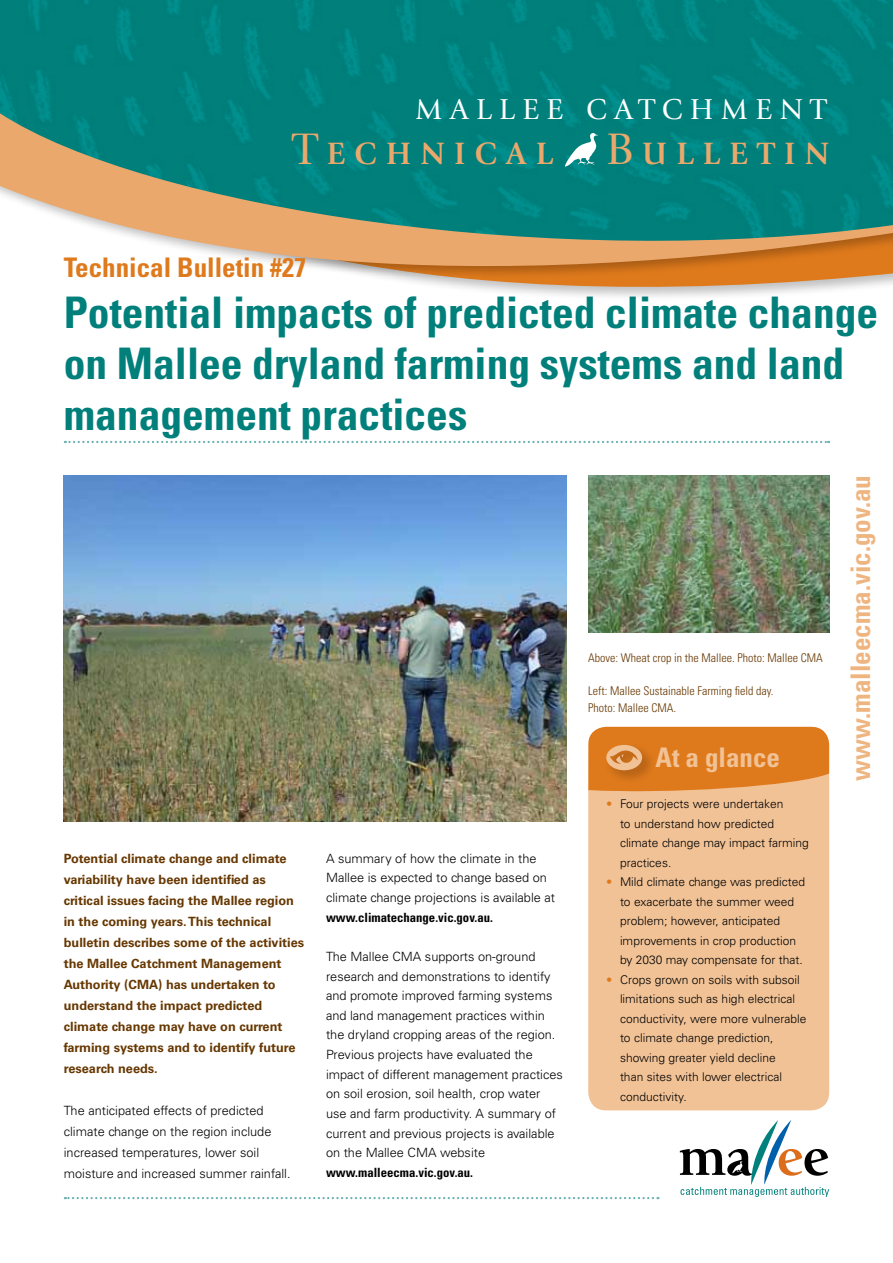
<style>
.page{position:relative;width:893px;height:1263px;background:#fff}
.page>*{position:absolute;margin:0;border:0;box-sizing:border-box;transform-origin:0 0}
.t1{font:700 condensed 43.5px/51px "Univers LT Std";color:#007f7b}
.t2{font:700 32.25px "Giovanni Std";letter-spacing:.285em;color:#eba86c}
.t3{font:30px "Giovanni Std";letter-spacing:.25em;color:#fff}
.t4{font:700 condensed 27px "Univers LT Std";color:#eeb580}
.t5{font:700 condensed 27px "Univers LT Std";color:#df7a1c}
.t6{font:700 condensed 27px "Univers LT Std";color:#f1c296}
.t7{font:300 12.75px/19.6px "Univers LT Std";color:#000}
.t8{font:700 12.75px/21px "Univers LT Std";color:#663700}
.t9{font:700 condensed 12.75px "Univers LT Std";color:#000}
.t10{font:300 12px/19.5px "Univers LT Std";color:#000}
.t11{font:300 condensed 12px/16.5px "Univers LT Std";color:#663700}
.s1{font-weight:400;font-size:46.05px}
.s2{font-weight:400;color:#df7a1c}
</style>
<div class="page">
<div style="left:588px;top:727px;width:241px;height:383px;background:#f1c296;border-radius:18px"></div>
<svg style="left:588px;top:727px;width:241px;height:67px;background:#e0842e"></svg>
<img style="left:64px;top:475px;width:503px;height:346px">
<img style="left:588px;top:475px;width:241px;height:157px">
<svg style="left:186px;top:248px;width:707px;height:49px"></svg>
<img style="left:0;top:0;width:893px;height:248px">
<svg style="left:65px;top:441px;width:764px;height:2px"></svg>
<svg style="left:563px;top:132px;width:35px;height:35px"></svg>
<svg style="left:65px;top:1197px;width:593px;height:2px"></svg>
<svg style="left:680px;top:1120px;width:149px;height:77px"></svg>
<h3 class="t3" style="left:416px;top:92px;width:412px">MALLEE CATCHMENT</h3>
<h2 class="t2" style="left:293px;top:134px;width:538px"><span class="s1">T</span>ECHNICAL <span class="s1">B</span>ULLETIN</h2>
<h3 class="t5" style="left:64px;top:251px;width:244px">Technical Bulletin #27</h3>
<h1 class="t1" style="left:64px;top:287px;width:816px">Potential impacts of predicted climate change on Mallee dryland farming systems and land management practices</h1>
<p class="t8" style="left:64px;top:848px;width:242px">Potential climate change and climate variability have been identified as critical issues facing the Mallee region in the coming years. This technical bulletin describes some of the activities the Mallee Catchment Management Authority (CMA) has undertaken to understand the impact predicted climate change may have on current farming systems and to identify future research needs.</p>
<p class="t7" style="left:64px;top:1099px;width:228px;line-height:21px">The anticipated effects of predicted climate change on the region include increased temperatures, lower soil moisture and increased summer rainfall.</p>
<p class="t7" style="left:326px;top:848px;width:231px">A summary of how the climate in the<br>Mallee is expected to change based on climate change projections is available at</p>
<p class="t9" style="left:326px;top:909px;width:168px">www.climatechange.vic.gov.au.</p>
<p class="t7" style="left:326px;top:946px;width:238px">The Mallee CMA supports on-ground research and demonstrations to identify and promote improved farming systems and land management practices within the dryland cropping areas of the region.<br>Previous projects have evaluated the impact of different management practices on soil erosion, soil health, crop water use and farm productivity. A summary of current and previous projects is available on the Mallee CMA website</p>
<p class="t9" style="left:326px;top:1165px;width:149px">www.malleecma.vic.gov.au.</p>
<p class="t11" style="left:588px;top:650px;width:236px">Above: Wheat crop in the Mallee. Photo: Mallee CMA</p>
<p class="t11" style="left:588px;top:683px;width:187px">Left: Mallee Sustainable Farming field day.<br>Photo: Mallee CMA.</p>
<h3 class="t6" style="left:656px;top:741px;width:126px">At a glance</h3>
<p class="t10" style="left:620px;top:794px;width:190px;text-indent:-13px"><span class="s2">•</span> Four projects were undertaken<br>to understand how predicted climate change may impact farming practices.</p>
<p class="t10" style="left:620px;top:872px;width:187px;text-indent:-13px"><span class="s2">•</span> Mild climate change was predicted to exacerbate the summer weed problem; however, anticipated improvements in crop production by 2030 may compensate for that.</p>
<p class="t10" style="left:620px;top:970px;width:188px;text-indent:-13px"><span class="s2">•</span> Crops grown on soils with subsoil limitations such as high electrical conductivity, were more vulnerable to climate change prediction, showing greater yield decline<br>than sites with lower electrical conductivity.</p>
<h3 class="t4" style="left:844px;top:781px;width:307px;rotate:-90deg">www.malleecma.vic.gov.au</h3>
</div>
